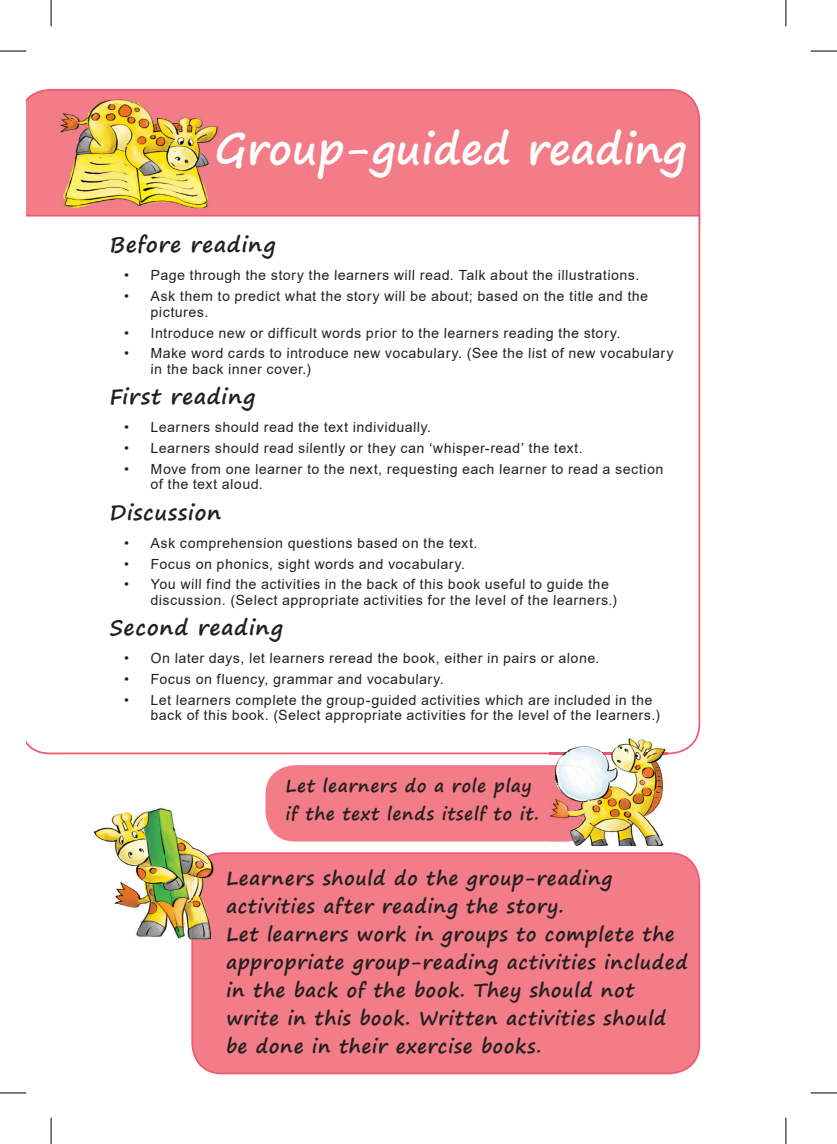
<style>
.page{position:relative;width:837px;height:1144px;background:#fff}
.page>*{position:absolute;margin:0;border:0;box-sizing:border-box;transform-origin:0 0}
.t1{font:700 42px "Segoe Print";color:#fff}
.t2{font:700 21px "Segoe Print";letter-spacing:.04em;color:#231f20}
.t3{font:700 19.25px/28px "Segoe Print";letter-spacing:.045em;color:#231f20}
.t4{font:700 17.5px/28px "Segoe Print";letter-spacing:.05em;color:#231f20}
.t5{font:14px/15.8px "Arial";letter-spacing:.05em;color:#231f20}
</style>
<div class="page">
<div style="left:191px;top:852px;width:509px;height:222px;background:#f27d88"></div>
<div style="left:26px;top:89px;width:674px;height:126px;background:#f27d88"></div>
<svg style="left:26px;top:215px;width:674px;height:539px"></svg>
<div style="left:265px;top:765px;width:332px;height:76px;background:#f27d88;border-radius:30px"></div>
<img style="left:549px;top:739px;width:118px;height:107px">
<img style="left:549px;top:765px;width:48px;height:76px">
<img style="left:57px;top:97px;width:162px;height:114px">
<img style="left:93px;top:808px;width:125px;height:132px">
<img style="left:191px;top:853px;width:27px;height:88px">
<svg style="left:0;top:51px;width:26px;height:1px"></svg>
<svg style="left:810px;top:51px;width:26px;height:1px"></svg>
<svg style="left:0;top:1092px;width:26px;height:1px"></svg>
<svg style="left:810px;top:1092px;width:26px;height:1px"></svg>
<svg style="left:51px;top:0;width:1px;height:26px"></svg>
<svg style="left:51px;top:1118px;width:1px;height:26px"></svg>
<svg style="left:785px;top:0;width:1px;height:26px"></svg>
<svg style="left:785px;top:1118px;width:1px;height:26px"></svg>
<h1 class="t1" style="left:215px;top:111px;width:473px">Group-guided reading</h1>
<h2 class="t2" style="left:109px;top:225px;width:167px">Before reading</h2>
<p class="t5" style="left:124px;top:267px;width:517px">• Page through the story the learners will read. Talk about the illustrations.</p>
<p class="t5" style="left:150px;top:288px;width:499px;text-indent:-26px">• Ask them to predict what the story will be about; based on the title and the pictures.</p>
<p class="t5" style="left:124px;top:325px;width:498px">• Introduce new or difficult words prior to the learners reading the story.</p>
<p class="t5" style="left:150px;top:345px;width:525px;text-indent:-26px">• Make word cards to introduce new vocabulary. (See the list of new vocabulary in the back inner cover.)</p>
<h2 class="t2" style="left:109px;top:377px;width:147px">First reading</h2>
<p class="t5" style="left:124px;top:419px;width:309px">• Learners should read the text individually.</p>
<p class="t5" style="left:124px;top:440px;width:460px">• Learners should read silently or they can ‘whisper-read’ the text.</p>
<p class="t5" style="left:150px;top:461px;width:514px;text-indent:-26px">• Move from one learner to the next, requesting each learner to read a section of the text aloud.</p>
<h2 class="t2" style="left:109px;top:493px;width:114px">Discussion</h2>
<p class="t5" style="left:124px;top:535px;width:355px">• Ask comprehension questions based on the text.</p>
<p class="t5" style="left:124px;top:556px;width:343px">• Focus on phonics, sight words and vocabulary.</p>
<p class="t5" style="left:150px;top:576px;width:468px;text-indent:-26px">• You will find the activities in the back of this book useful to guide the discussion. (Select appropriate activities for the level of the learners.)</p>
<h2 class="t2" style="left:109px;top:608px;width:175px">Second reading</h2>
<p class="t5" style="left:124px;top:650px;width:477px">• On later days, let learners reread the book, either in pairs or alone.</p>
<p class="t5" style="left:124px;top:671px;width:321px">• Focus on fluency, grammar and vocabulary.</p>
<p class="t5" style="left:150px;top:692px;width:511px;text-indent:-26px">• Let learners complete the group-guided activities which are included in the back of this book. (Select appropriate activities for the level of the learners.)</p>
<p class="t4" style="left:285px;top:771px;width:255px">Let learners do a role play if the text lends itself to it.</p>
<p class="t3" style="left:226px;top:863px;width:464px">Learners should do the group-reading activities after reading the story.<br>Let learners work in groups to complete the appropriate group-reading activities included in the back of the book. They should not write in this book. Written activities should be done in their exercise books.</p>
</div>
